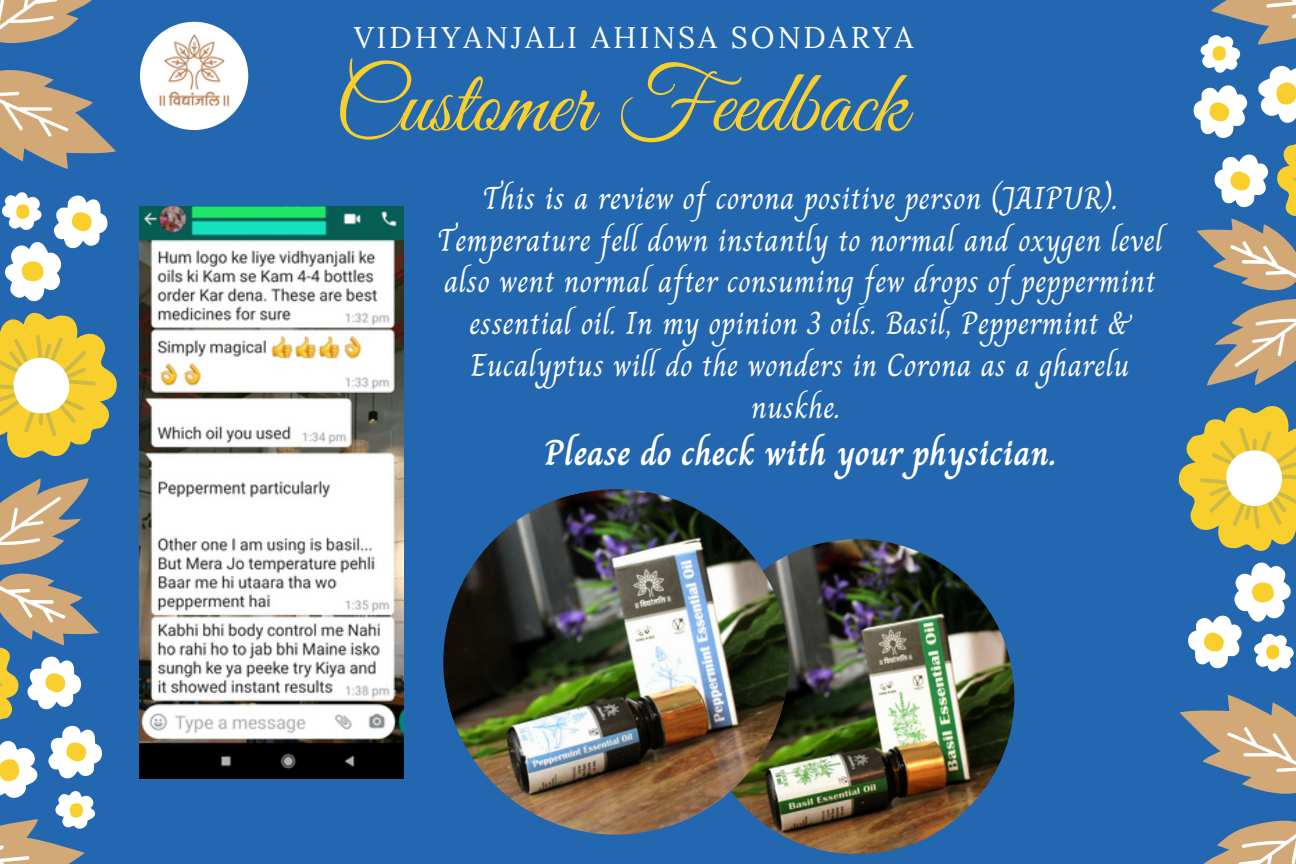
<style>
.page{position:relative;width:1296px;height:864px;background:#2367b1}
.page>*{position:absolute;margin:0;border:0;box-sizing:border-box;transform-origin:0 0}
.t1{font:90px "Great Vibes";color:#f8cf2c}
.t2{font:700 36px "Charm";color:#fff}
.t3{font:31.8px/42px "Charm";color:#fff;text-align:center}
.t4{font:30px "Lora";letter-spacing:.1em;color:#fff}
</style>
<div class="page">
<img style="left:140px;top:207px;width:263px;height:571px">
<svg style="left:1180px;top:695px;width:116px;height:169px"></svg>
<svg style="left:1178px;top:406px;width:118px;height:145px"></svg>
<svg style="left:1188px;top:562px;width:106px;height:110px"></svg>
<svg style="left:1193px;top:0;width:103px;height:386px"></svg>
<svg style="left:0;top:0;width:116px;height:169px"></svg>
<svg style="left:0;top:312px;width:117px;height:146px"></svg>
<svg style="left:2px;top:192px;width:106px;height:110px"></svg>
<svg style="left:0;top:478px;width:102px;height:386px"></svg>
<img style="left:140px;top:22px;width:108px;height:108px;border-radius:50%">
<img style="left:804px;top:539px;width:211px;height:316px">
<img style="left:443px;top:489px;width:361px;height:356px">
<p class="t4" style="left:354px;top:18px;width:561px">VIDHYANJALI AHINSA SONDARYA</p>
<p class="t1" style="left:335px;top:54px;width:573px">Customer Feedback</p>
<p class="t3" style="left:437px;top:177px;width:727px">This is a review of corona positive person (JAIPUR).<br>Temperature fell down instantly to normal and oxygen level also went normal after consuming few drops of peppermint essential oil. In my opinion 3 oils. Basil, Peppermint &amp; Eucalyptus will do the wonders in Corona as a gharelu nuskhe.</p>
<p class="t2" style="left:544px;top:425px;width:513px">Please do check with your physician.</p>
</div>
